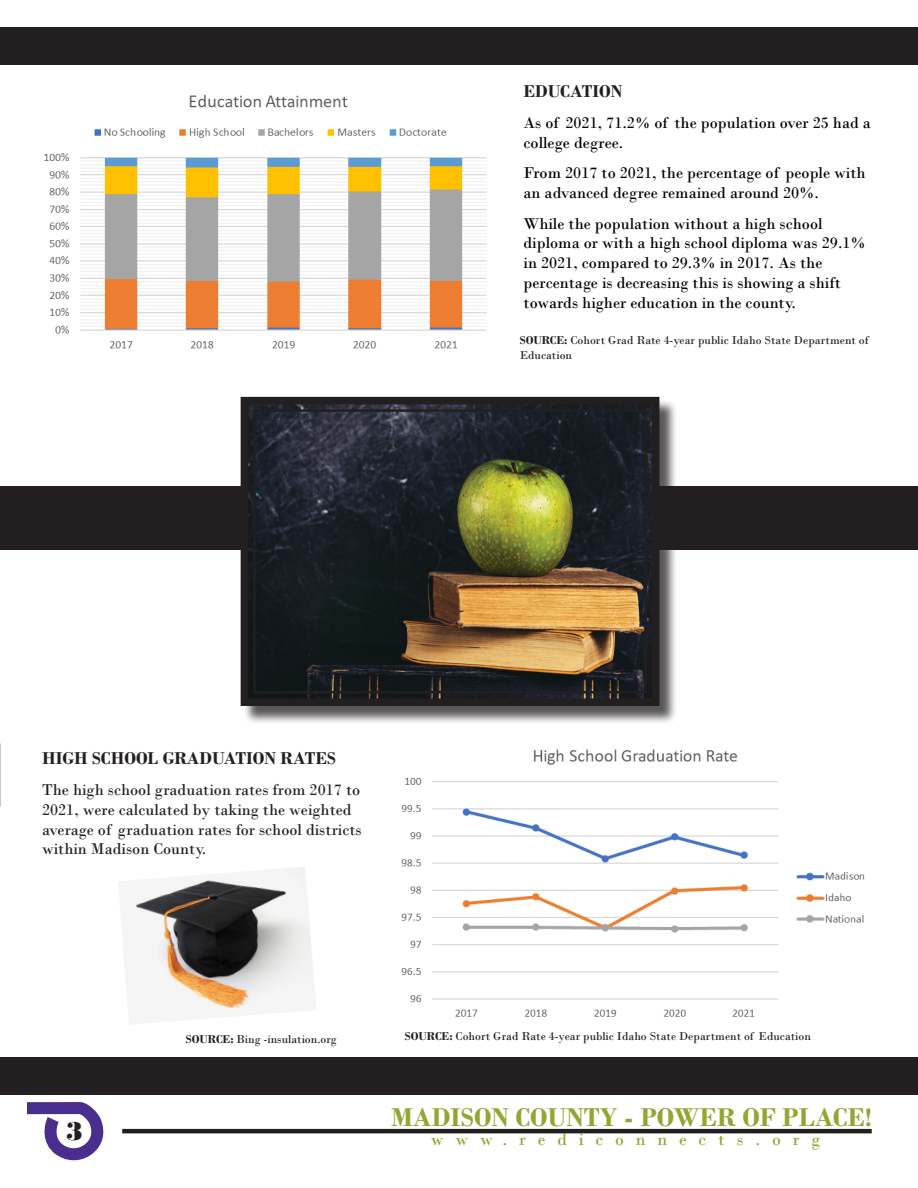
<style>
.page{position:relative;width:918px;height:1188px;background:#fff}
.page>*{position:absolute;margin:0;border:0;box-sizing:border-box;transform-origin:0 0}
.t1{font:700 27px "Bodoni";color:#95a532}
.t2{font:27px "Bodoni MT Black";color:#231f20}
.t3{font:700 18px "Bodoni";color:#231f20}
.t4{font:18px "Bodoni";letter-spacing:.66em;color:#95a532}
.t5{font:16.5px/19.8px "Bodoni";color:#000}
.t6{font:16.5px/19.8px "Bodoni";color:#231f20}
.t7{font:12px/14.4px "Bodoni";color:#231f20}
.s1{font-weight:700}
</style>
<div class="page">
<svg style="left:27px;top:1102px;width:77px;height:59px"></svg>
<hr style="left:122px;top:1129px;width:750px;height:4px;background:#231f20">
<img style="left:128px;top:867px;width:188px;height:149px">
<div style="left:0;top:486px;width:918px;height:63px;background:#231f20"></div>
<div style="left:243px;top:399px;width:435px;height:326px;background:#231f20;opacity:.75"></div>
<img style="left:237px;top:396px;width:426px;height:314px">
<div style="left:253px;top:409px;width:394px;height:284px;border:3px solid #231f20"></div>
<img style="left:401px;top:749px;width:464px;height:268px">
<img style="left:44px;top:94px;width:443px;height:255px">
<div style="left:0;top:1057px;width:918px;height:38px;background:#231f20"></div>
<div style="left:0;top:27px;width:918px;height:38px;background:#231f20"></div>
<p class="t3" style="left:524px;top:81px;width:100px">EDUCATION</p>
<p class="t5" style="left:524px;top:113px;width:349px">As of 2021, 71.2% of the population over 25 had a college degree.</p>
<p class="t5" style="left:524px;top:163px;width:344px">From 2017 to 2021, the percentage of people with an advanced degree remained around 20%.</p>
<p class="t5" style="left:524px;top:214px;width:344px">While the population without a high school diploma or with a high school diploma was 29.1% in 2021, compared to 29.3% in 2017. As the percentage is decreasing this is showing a shift towards higher education in the county.</p>
<p class="t7" style="left:520px;top:333px;width:350px"><span class="s1">SOURCE:</span> Cohort Grad Rate 4-year public Idaho State Department of<br>Education</p>
<p class="t3" style="left:42px;top:748px;width:295px">HIGH SCHOOL GRADUATION RATES</p>
<p class="t6" style="left:42px;top:780px;width:321px">The high school graduation rates from 2017 to 2021, were calculated by taking the weighted average of graduation rates for school districts within Madison County.</p>
<h1 class="t2" style="left:66px;top:1115px;width:19px">3</h1>
<p class="t7" style="left:186px;top:1032px;width:152px"><span class="s1">SOURCE:</span> Bing -insulation.org</p>
<p class="t7" style="left:405px;top:1029px;width:407px"><span class="s1">SOURCE:</span> Cohort Grad Rate 4-year public Idaho State Department of Education</p>
<h1 class="t1" style="left:391px;top:1101px;width:483px">MADISON COUNTY - POWER OF PLACE!</h1>
<p class="t4" style="left:431px;top:1129px;width:391px">www.rediconnects.org</p>
</div>
